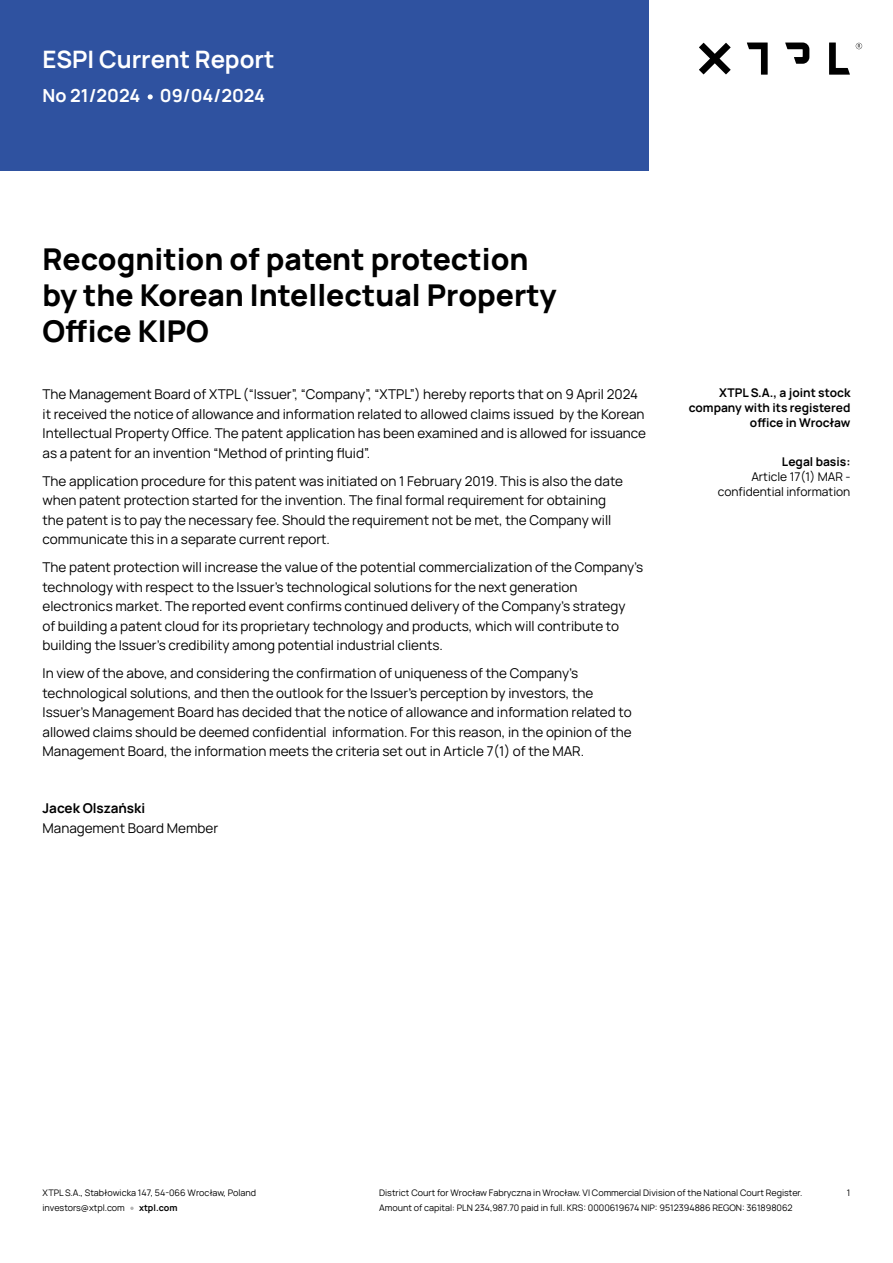
<style>
.page{position:relative;width:893px;height:1263px;background:#fff}
.page>*{position:absolute;margin:0;border:0;box-sizing:border-box;transform-origin:0 0}
.t1{font:800 30px/36px "Manrope";color:#000}
.t2{font:700 24px "Manrope";color:#fff}
.t3{font:700 18px "Manrope";color:#fff}
.t4{font:13.5px/19.5px "Manrope";color:#000}
.t5{font:700 13.5px "Manrope";color:#000}
.t6{font:700 12px/15px "Manrope";color:#000;text-align:right}
.t7{font:12px/15px "Manrope";color:#000;text-align:right}
.t8{font:9px/15px "Manrope";color:#000}
.t9{font:700 9px "Manrope";color:#000}
</style>
<div class="page">
<svg style="left:699px;top:43px;width:32px;height:31px"></svg>
<svg style="left:785px;top:43px;width:24px;height:21px"></svg>
<svg style="left:829px;top:43px;width:21px;height:32px"></svg>
<svg style="left:747px;top:43px;width:21px;height:32px"></svg>
<svg style="left:856px;top:43px;width:6px;height:6px"></svg>
<div style="left:0;top:0;width:648px;height:170px;background:#2f52a0"></div>
<svg style="left:130px;top:1206px;width:4px;height:4px"></svg>
<svg style="left:148px;top:94px;width:5px;height:5px"></svg>
<h2 class="t2" style="left:43px;top:43px;width:233px">ESPI Current Report</h2>
<h3 class="t3" style="left:43px;top:83px;width:224px">No 21/2024 09/04/2024</h3>
<h1 class="t1" style="left:43px;top:240px;width:515px">Recognition of patent protection by the Korean Intellectual Property<br>Office KIPO</h1>
<p class="t4" style="left:43px;top:384px;width:605px">The Management Board of XTPL (“Issuer”, “Company”, “XTPL”) hereby reports that on 9 April 2024 it received the notice of allowance and information related to allowed claims issued by the Korean Intellectual Property Office. The patent application has been examined and is allowed for issuance as a patent for an invention “Method of printing fluid”.</p>
<p class="t4" style="left:43px;top:470px;width:582px">The application procedure for this patent was initiated on 1 February 2019. This is also the date when patent protection started for the invention. The final formal requirement for obtaining the patent is to pay the necessary fee. Should the requirement not be met, the Company will communicate this in a separate current report.</p>
<p class="t4" style="left:43px;top:557px;width:602px">The patent protection will increase the value of the potential commercialization of the Company’s technology with respect to the Issuer’s technological solutions for the next generation electronics market. The reported event confirms continued delivery of the Company’s strategy<br>of building a patent cloud for its proprietary technology and products, which will contribute to building the Issuer’s credibility among potential industrial clients.</p>
<p class="t4" style="left:43px;top:663px;width:591px">In view of the above, and considering the confirmation of uniqueness of the Company’s technological solutions, and then the outlook for the Issuer’s perception by investors, the Issuer’s Management Board has decided that the notice of allowance and information related to allowed claims should be deemed confidential information. For this reason, in the opinion of the Management Board, the information meets the criteria set out in Article 7(1) of the MAR.</p>
<p class="t5" style="left:43px;top:799px;width:104px">Jacek Olszański</p>
<p class="t4" style="left:43px;top:817px;width:177px">Management Board Member</p>
<p class="t6" style="left:689px;top:385px;width:163px">XTPL S.A., a joint stock company with its registered office in Wrocław</p>
<p class="t6" style="left:782px;top:453px;width:70px">Legal basis:</p>
<p class="t7" style="left:718px;top:468px;width:134px">Article 17(1) MAR - confidential information</p>
<p class="t8" style="left:43px;top:1185px;width:215px">XTPL S.A., Stabłowicka 147, 54-066 Wrocław, Poland investors@xtpl.com</p>
<p class="t9" style="left:139px;top:1201px;width:40px">xtpl.com</p>
<p class="t8" style="left:379px;top:1185px;width:425px">District Court for Wrocław Fabryczna in Wrocław. VI Commercial Division of the National Court Register.</p>
<p class="t8" style="left:847px;top:1185px;width:5px">1</p>
<p class="t8" style="left:379px;top:1200px;width:415px">Amount of capital: PLN 234,987.70 paid in full. KRS: 0000619674 NIP: 9512394886 REGON: 361898062</p>
</div>
